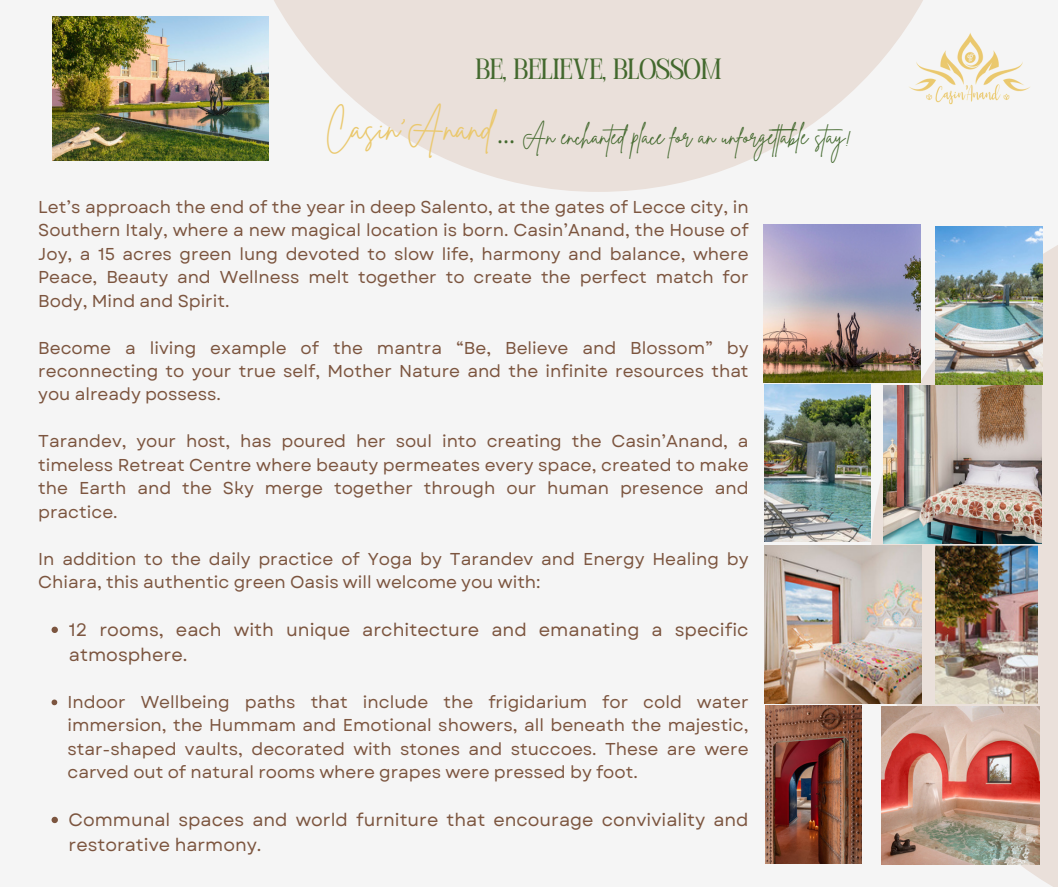
<style>
.page{position:relative;width:1058px;height:887px;background:#fff}
.page>*{position:absolute;margin:0;border:0;box-sizing:border-box;transform-origin:0 0}
.t1{font:34.5px "Brittany Signature";color:#eac86d}
.t2{font:29.25px "Perandoryv 2";color:#43692e}
.t3{font:22.35px "Brittany Signature";color:#43692e}
.t4{font:18px/24.8px "Garet";color:#7c553f}
.t5{font:17.85px/24.8px "Garet";color:#7c553f}
.t6{font:17.25px/23.4px "Garet";color:#7c553f;text-align:justify}
.s1{font-family:"Noto Sans Gurmukhi"}
</style>
<div class="page">
<div style="left:0;top:0;width:1058px;height:886px;background:#f5f5f5"></div>
<svg style="left:870px;top:224px;width:188px;height:662px;fill:#eae0da"></svg>
<svg style="left:227px;top:0;width:696px;height:192px;fill:#eae0da"></svg>
<img style="left:908px;top:33px;width:122px;height:77px">
<svg style="left:52px;top:626px;width:6px;height:7px"></svg>
<svg style="left:52px;top:699px;width:5px;height:6px"></svg>
<svg style="left:52px;top:816px;width:6px;height:7px"></svg>
<img style="left:763px;top:224px;width:157px;height:158px">
<img style="left:883px;top:385px;width:158px;height:158px">
<img style="left:764px;top:545px;width:157px;height:158px">
<img style="left:881px;top:706px;width:158px;height:158px">
<img style="left:935px;top:227px;width:107px;height:157px">
<img style="left:764px;top:384px;width:106px;height:158px">
<img style="left:935px;top:545px;width:102px;height:158px">
<img style="left:765px;top:705px;width:96px;height:158px">
<img style="left:53px;top:17px;width:216px;height:144px">
<p class="t2" style="left:475px;top:57px;width:248px">BE, BELIEVE, BLOSSOM</p>
<p class="t1" style="left:325px;top:105px;width:169px">Casin’Anand</p>
<p class="t3" style="left:497px;top:122px;width:356px"><span class="s1">…</span> An enchanted place for an unforgetable stay!</p>
<h1 class="t6" style="left:38px;top:195px;width:712px">Let’s approach the end of the year in deep Salento, at the gates of Lecce city, in Southern Italy, where a new magical location is born. Casin’Anand, the House of Joy, a 15 acres green lung devoted to slow life, harmony and balance, where Peace, Beauty and Wellness melt together to create the perfect match for Body, Mind and Spirit.</h1>
<h4 class="t6" style="left:38px;top:336px;width:712px">Become a living example of the mantra “Be, Believe and Blossom” by reconnecting to your true self, Mother Nature and the infinite resources that you already possess.</h4>
<p class="t6" style="left:38px;top:429px;width:712px">Tarandev, your host, has poured her soul into creating the Casin’Anand, a timeless Retreat Centre where beauty permeates every space, created to make the Earth and the Sky merge together through our human presence and practice.</p>
<p class="t6" style="left:38px;top:547px;width:712px">In addition to the daily practice of Yoga by Tarandev and Energy Healing by<br>Chiara, this authentic green Oasis will welcome you with:</p>
<p class="t4" style="left:69px;top:617px;width:681px">12 rooms, each with unique architecture and emanating a specific atmosphere.</p>
<p class="t6" style="left:67px;top:690px;width:682px">Indoor Wellbeing paths that include the frigidarium for cold water immersion, the Hummam and Emotional showers, all beneath the majestic, star-shaped vaults, decorated with stones and stuccoes. These are were carved out of natural rooms where grapes were pressed by foot.</p>
<p class="t5" style="left:69px;top:807px;width:681px">Communal spaces and world furniture that encourage conviviality and restorative harmony.</p>
</div>
